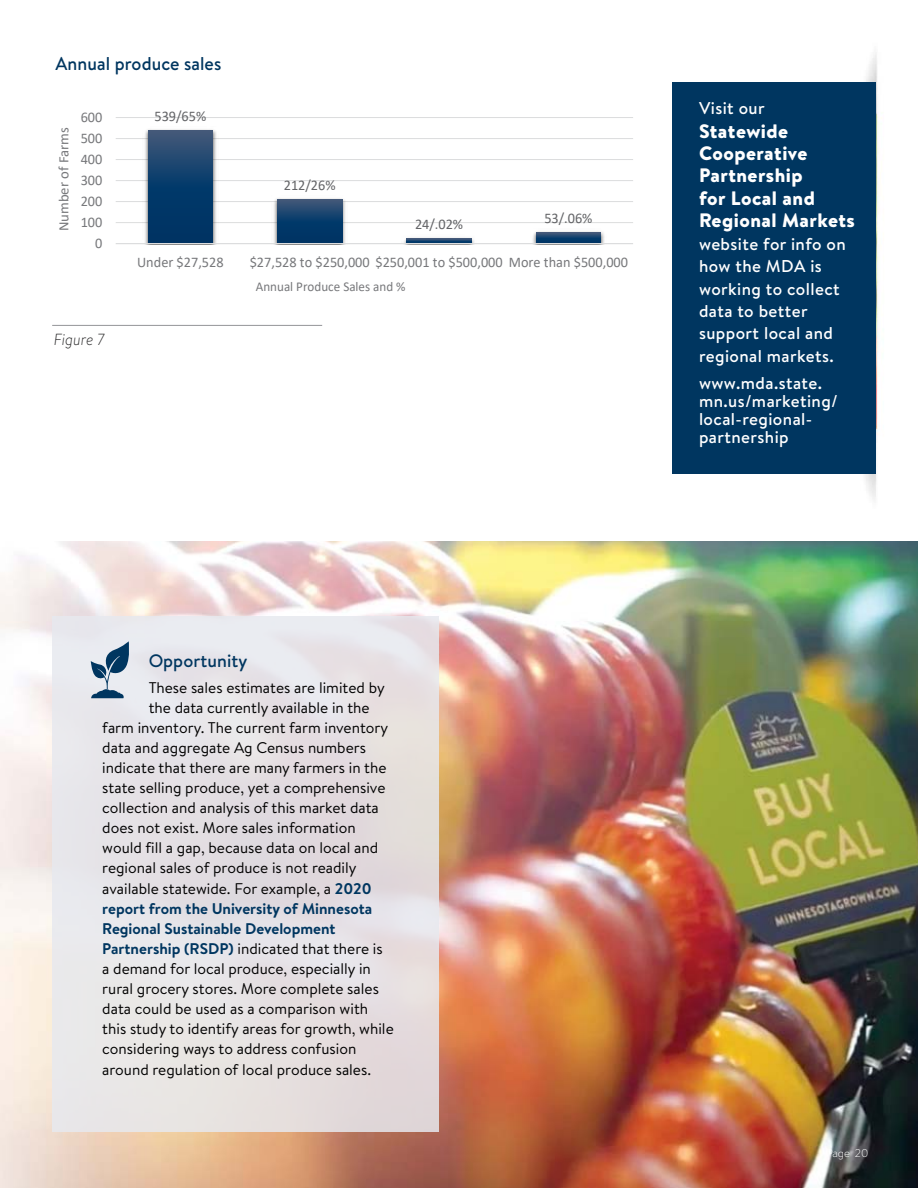
<style>
.page{position:relative;width:918px;height:1188px;background:#fff}
.page>*{position:absolute;margin:0;border:0;box-sizing:border-box;transform-origin:0 0}
.t1{font:900 19.5px/22.2px "Brandon Text";letter-spacing:.025em;color:#fff}
.H4{font:500 18.6px "Brandon Text";letter-spacing:.005em;color:#003660}
.H4-2{font:500 18px "Brandon Text";letter-spacing:.005em;color:#003660}
.t2{font:500 17.1px/22.4px "Brandon Text";letter-spacing:.025em;color:#fff}
.p_quotes{font:italic 300 16.05px "Brandon Text";color:#292829;scale:.96 1}
.P_1Text{font:15.45px "Brandon Text";color:#000}
.P_1Text-2{font:700 15.45px "Brandon Text";color:#003660}
.t3{font:14.7px "Calibri";color:#77787b}
.t4{font:14.7px "Calibri";color:#636467}
.t5{font:14.25px "Calibri";color:#77787b}
.t6{font:13.5px "Calibri";color:#77787b}
.t7{font:300 11.25px "Brandon Text";color:#fff}
.s1{font-weight:700;color:#003660}
</style>
<div class="page">
<img style="left:0;top:542px;width:918px;height:646px">
<img style="left:864px;top:53px;width:15px;height:447px">
<div style="left:673px;top:82px;width:203px;height:392px;background:#003660"></div>
<div style="left:52px;top:616px;width:386px;height:515px;background:#e6e2e4"></div>
<svg style="left:91px;top:641px;width:40px;height:57px"></svg>
<hr style="left:52px;top:325px;width:270px;height:1px;background:#939598">
<svg style="left:115px;top:117px;width:518px;height:128px"></svg>
<h3 class="H4" style="left:56px;top:51px;width:167px">Annual produce sales</h3>
<p class="t5" style="left:54px;top:231px;width:106px;rotate:-90deg">Number of Farms</p>
<p class="t3" style="left:81px;top:107px;width:23px">600</p>
<p class="t3" style="left:81px;top:128px;width:23px">500</p>
<p class="t3" style="left:81px;top:149px;width:23px">400</p>
<p class="t3" style="left:81px;top:170px;width:23px">300</p>
<p class="t3" style="left:81px;top:191px;width:23px">200</p>
<p class="t3" style="left:81px;top:212px;width:23px">100</p>
<p class="t3" style="left:95px;top:233px;width:9px">0</p>
<p class="p_quotes" style="left:54px;top:329px;width:54px">Figure 7</p>
<p class="t4" style="left:154px;top:106px;width:53px">539/65%</p>
<p class="t4" style="left:284px;top:174px;width:53px">212/26%</p>
<p class="t4" style="left:415px;top:214px;width:50px">24/.02%</p>
<p class="t4" style="left:544px;top:208px;width:50px">53/.06%</p>
<p class="t3" style="left:137px;top:252px;width:88px">Under $27,528</p>
<p class="t3" style="left:250px;top:252px;width:380px">$27,528 to $250,000 $250,001 to $500,000 More than $500,000</p>
<p class="t6" style="left:256px;top:278px;width:151px">Annual Produce Sales and %</p>
<p class="t2" style="left:699px;top:97px;width:67px">Visit our</p>
<p class="t1" style="left:699px;top:120px;width:158px">Statewide<br>Cooperative<br>Partnership<br>for Local and<br>Regional Markets</p>
<p class="t2" style="left:699px;top:233px;width:148px">website for info on how the MDA is working to collect data to better support local and regional markets.</p>
<p class="t2" style="left:699px;top:374px;width:141px;line-height:18px">www.mda.state. mn.us/marketing/ local-regional&shy;partnership</p>
<h3 class="H4-2" style="left:149px;top:648px;width:100px">Opportunity</h3>
<p class="P_1Text" style="left:149px;top:677px;width:238px">These sales estimates are limited by</p>
<p class="P_1Text" style="left:149px;top:697px;width:223px">the data currently available in the</p>
<p class="P_1Text" style="left:102px;top:717px;width:287px">farm inventory. The current farm inventory</p>
<p class="P_1Text" style="left:102px;top:737px;width:265px">data and aggregate Ag Census numbers</p>
<p class="P_1Text" style="left:102px;top:757px;width:286px">indicate that there are many farmers in the</p>
<p class="P_1Text" style="left:102px;top:777px;width:285px">state selling produce, yet a comprehensive</p>
<p class="P_1Text" style="left:102px;top:797px;width:278px">collection and analysis of this market data</p>
<p class="P_1Text" style="left:102px;top:817px;width:255px">does not exist. More sales information</p>
<p class="P_1Text" style="left:102px;top:837px;width:278px">would fill a gap, because data on local and</p>
<p class="P_1Text" style="left:102px;top:858px;width:256px">regional sales of produce is not readily</p>
<p class="P_1Text" style="left:102px;top:878px;width:271px">available statewide. For example, a <span class="s1">2020</span></p>
<p class="P_1Text-2" style="left:102px;top:898px;width:271px">report from the University of Minnesota</p>
<p class="P_1Text-2" style="left:102px;top:918px;width:235px">Regional Sustainable Development</p>
<p class="P_1Text" style="left:102px;top:938px;width:282px"><span class="s1">Partnership (RSDP)</span> indicated that there is</p>
<p class="P_1Text" style="left:102px;top:958px;width:270px">a demand for local produce, especially in</p>
<p class="P_1Text" style="left:102px;top:978px;width:278px">rural grocery stores. More complete sales</p>
<p class="P_1Text" style="left:102px;top:998px;width:267px">data could be used as a comparison with</p>
<p class="P_1Text" style="left:102px;top:1018px;width:293px">this study to identify areas for growth, while</p>
<p class="P_1Text" style="left:102px;top:1038px;width:256px">considering ways to address confusion</p>
<p class="P_1Text" style="left:102px;top:1059px;width:270px">around regulation of local produce sales.</p>
<p class="t7" style="left:826px;top:1145px;width:44px">Page 20</p>
</div>
